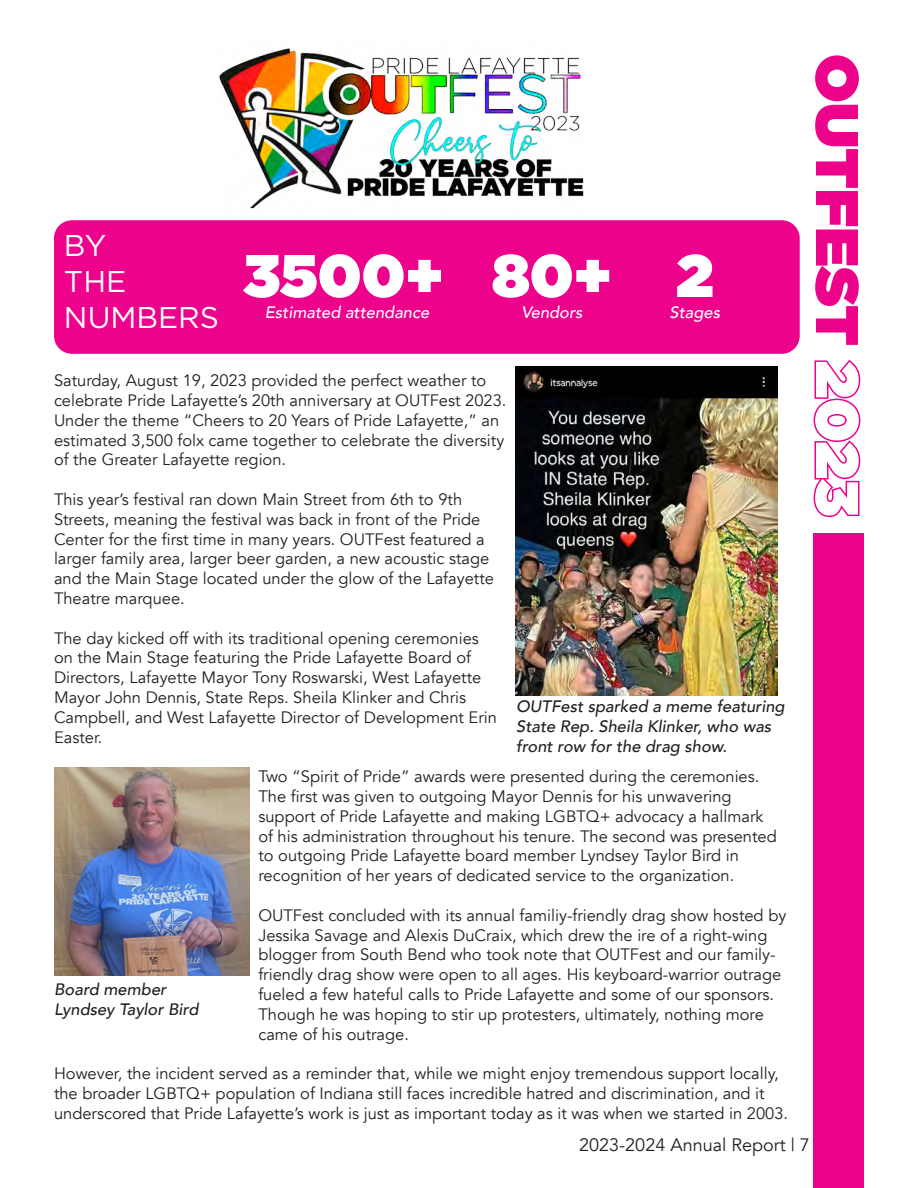
<style>
.page{position:relative;width:918px;height:1188px;background:#fff}
.page>*{position:absolute;margin:0;border:0;box-sizing:border-box;transform-origin:0 0}
.t1{font:900 60px "Gotham";color:#ed028c}
.t2{font:900 60px "Gotham";color:#fff}
.t3{font:30px "Gotham";color:#fff}
.t4{font:18px "Avenir";color:#231f20}
.t5{font:16.5px/19.8px "Avenir";color:#231f20}
.t6{font:italic 500 16.5px/19.8px "Avenir";color:#231f20}
.t7{font:italic 500 16.5px "Avenir";color:#fff}
</style>
<div class="page">
<div style="left:54px;top:220px;width:746px;height:134px;background:#ed028c;border-radius:18px"></div>
<img style="left:219px;top:48px;width:365px;height:161px">
<div style="left:813px;top:534px;width:51px;height:654px;background:#ed028c"></div>
<img style="left:516px;top:367px;width:262px;height:329px">
<img style="left:54px;top:767px;width:196px;height:209px">
<p class="t3" style="left:64px;top:226px;width:44px">BY</p>
<p class="t3" style="left:64px;top:262px;width:64px">THE</p>
<p class="t3" style="left:64px;top:298px;width:157px">NUMBERS</p>
<p class="t2" style="left:243px;top:233px;width:202px">3500+</p>
<p class="t7" style="left:265px;top:303px;width:166px">Estimated attendance</p>
<p class="t2" style="left:492px;top:233px;width:121px">80+</p>
<p class="t7" style="left:521px;top:303px;width:63px">Vendors</p>
<p class="t2" style="left:676px;top:233px;width:39px">2</p>
<p class="t7" style="left:670px;top:303px;width:52px">Stages</p>
<p class="t5" style="left:54px;top:371px;width:454px">Saturday, August 19, 2023 provided the perfect weather to celebrate Pride Lafayette’s 20th anniversary at OUTFest 2023.<br>Under the theme “Cheers to 20 Years of Pride Lafayette,” an estimated 3,500 folx came together to celebrate the diversity of the Greater Lafayette region.</p>
<p class="t5" style="left:54px;top:490px;width:442px">This year’s festival ran down Main Street from 6th to 9th Streets, meaning the festival was back in front of the Pride Center for the first time in many years. OUTFest featured a larger family area, larger beer garden, a new acoustic stage and the Main Stage located under the glow of the Lafayette Theatre marquee.</p>
<p class="t5" style="left:54px;top:628px;width:445px">The day kicked off with its traditional opening ceremonies on the Main Stage featuring the Pride Lafayette Board of Directors, Lafayette Mayor Tony Roswarski, West Lafayette Mayor John Dennis, State Reps. Sheila Klinker and Chris Campbell, and West Lafayette Director of Development Erin Easter.</p>
<p class="t5" style="left:258px;top:767px;width:520px">Two “Spirit of Pride” awards were presented during the ceremonies.<br>The first was given to outgoing Mayor Dennis for his unwavering support of Pride Lafayette and making LGBTQ+ advocacy a hallmark of his administration throughout his tenure. The second was presented to outgoing Pride Lafayette board member Lyndsey Taylor Bird in recognition of her years of dedicated service to the organization.</p>
<p class="t5" style="left:258px;top:906px;width:529px">OUTFest concluded with its annual familiy-friendly drag show hosted by Jessika Savage and Alexis DuCraix, which drew the ire of a right-wing blogger from South Bend who took note that OUTFest and our family&shy;friendly drag show were open to all ages. His keyboard-warrior outrage fueled a few hateful calls to Pride Lafayette and some of our sponsors.<br>Though he was hoping to stir up protesters, ultimately, nothing more came of his outrage.</p>
<p class="t5" style="left:54px;top:1064px;width:736px">However, the incident served as a reminder that, while we might enjoy tremendous support locally, the broader LGBTQ+ population of Indiana still faces incredible hatred and discrimination, and it underscored that Pride Lafayette’s work is just as important today as it was when we started in 2003.</p>
<p class="t6" style="left:516px;top:697px;width:270px">OUTFest sparked a meme featuring<br>State Rep. Sheila Klinker, who was front row for the drag show.</p>
<p class="t6" style="left:54px;top:980px;width:114px">Board member</p>
<p class="t6" style="left:54px;top:999px;width:146px">Lyndsey Taylor Bird</p>
<p class="t1" style="left:880px;top:54px;width:464px;rotate:90deg">OUTFEST 2023</p>
<p class="t4" style="left:579px;top:1134px;width:232px">2023-2024 Annual Report | 7</p>
</div>
